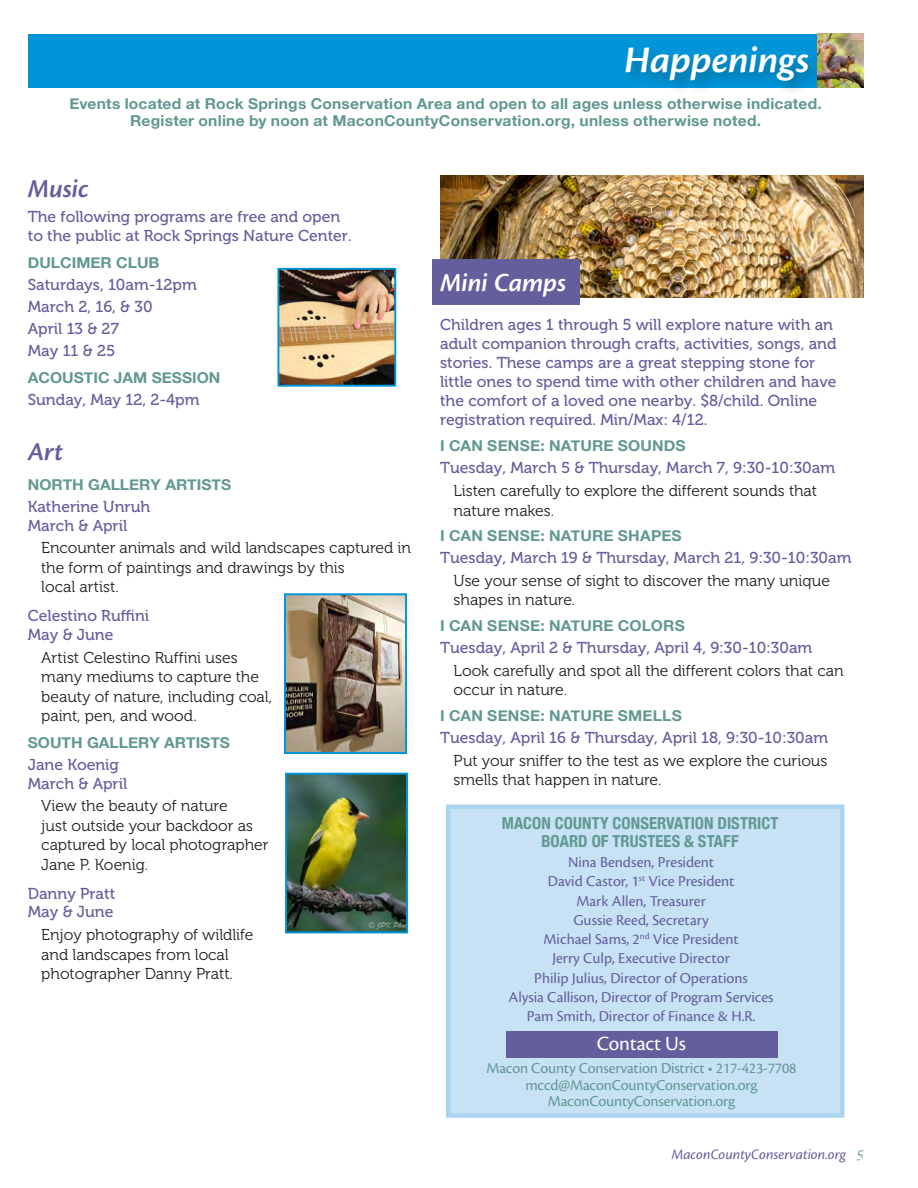
<style>
.page{position:relative;width:918px;height:1188px;background:#fff}
.page>*{position:absolute;margin:0;border:0;box-sizing:border-box;transform-origin:0 0}
.Happening_Subs{font:italic 600 39px "Cronos Pro";letter-spacing:-.005em;color:#fff;scale:1.04 1}
.Happenings_Headlines{font:italic 600 27px "Cronos Pro";letter-spacing:-.005em;color:#fff}
.Happenings_Headlines-2{font:italic 600 27px "Cronos Pro";letter-spacing:-.005em;color:#645e9d}
.Happening_Subs-2{font:21px "Cronos Pro";letter-spacing:-.01em;color:#fff}
.Heading_of_Board{font:700 condensed 16.5px/18px "Helvetica Neue";letter-spacing:.005em;color:#619891;text-align:center}
.Happenings_Date{font:15.75px/18.9px "Museo 500";color:#645e9d}
.Happenings_Body_copy{font:15.75px/19.5px "Museo 300";color:#231f20}
.Happenings_Date-2{font:15.75px "Cronos Pro";color:#645e9d}
.Body_Copy_less_space_after_para{font:15.75px/19.5px "Museo 300";letter-spacing:-.005em;color:#231f20}
.Boxed_Body_Copy{font:15.75px "Cronos Pro";letter-spacing:-.01em;color:#619891}
.Trustees_and_Staff{font:15.75px "Cronos Pro";color:#645e9d}
.Happenings_Event_Title{font:700 15px "Helvetica Neue";color:#619891;scale:1.04 1}
.Happening_Subs-3{font:700 15px/16.5px "Helvetica Neue";letter-spacing:.015em;color:#619891;text-align:center;scale:1.04 1}
.Happening_Subs-4{font:italic 15px "Cronos Pro";color:#645e9d}
.s1{font-family:"Apple Chancery";font-style:normal;color:#619891}
</style>
<div class="page">
<div style="left:28px;top:34px;width:835px;height:54px;background:#0095d9"></div>
<div style="left:623px;top:44px;width:201px;height:53px;background:#231f20;opacity:.32"></div>
<img style="left:287px;top:596px;width:117px;height:155px">
<div style="left:284px;top:593px;width:123px;height:161px;border:2px solid #0095d9"></div>
<img style="left:280px;top:271px;width:113px;height:113px">
<div style="left:277px;top:268px;width:119px;height:119px;border:2px solid #0095d9"></div>
<img style="left:288px;top:776px;width:117px;height:154px">
<div style="left:285px;top:773px;width:123px;height:160px;border:2px solid #0095d9"></div>
<div style="left:446px;top:805px;width:398px;height:313px;background:#c7e2f5;border:4px solid #aad5f1"></div>
<div style="left:506px;top:1031px;width:272px;height:26px;background:#645e9d"></div>
<img style="left:440px;top:176px;width:423px;height:121px">
<div style="left:432px;top:260px;width:147px;height:45px;background:#645e9d"></div>
<img style="left:818px;top:34px;width:45px;height:54px">
<p class="Happening_Subs" style="left:624px;top:38px;width:180px">Happenings</p>
<p class="Happening_Subs-3" style="left:70px;top:96px;width:725px">Events located at Rock Springs Conservation Area and open to all ages unless otherwise indicated.<br>Register online by noon at MaconCountyConservation.org, unless otherwise noted.</p>
<p class="Happenings_Headlines-2" style="left:28px;top:173px;width:62px">Music</p>
<p class="Happenings_Date" style="left:28px;top:208px;width:326px">The following programs are free and open to the public at Rock Springs Nature Center.</p>
<p class="Happenings_Event_Title" style="left:28px;top:251px;width:128px">DULCIMER CLUB</p>
<p class="Happenings_Date" style="left:28px;top:275px;width:171px">Saturdays, 10am-12pm</p>
<p class="Happenings_Date" style="left:28px;top:297px;width:126px">March 2, 16, &amp; 30</p>
<p class="Happenings_Date" style="left:28px;top:320px;width:93px">April 13 &amp; 27</p>
<p class="Happenings_Date" style="left:28px;top:342px;width:89px">May 11 &amp; 25</p>
<p class="Happenings_Event_Title" style="left:28px;top:366px;width:187px">ACOUSTIC JAM SESSION</p>
<p class="Happenings_Date" style="left:28px;top:390px;width:173px">Sunday, May 12, 2-4pm</p>
<p class="Happenings_Headlines-2" style="left:28px;top:436px;width:37px">Art</p>
<p class="Happenings_Event_Title" style="left:28px;top:472px;width:197px">NORTH GALLERY ARTISTS</p>
<p class="Happenings_Date" style="left:28px;top:497px;width:124px">Katherine Unruh<br>March &amp; April</p>
<p class="Happenings_Body_copy" style="left:41px;top:539px;width:371px">Encounter animals and wild landscapes captured in the form of paintings and drawings by this<br>local artist.</p>
<p class="Happenings_Date" style="left:28px;top:606px;width:123px">Celestino Ruffini<br>May &amp; June</p>
<p class="Happenings_Body_copy" style="left:41px;top:648px;width:232px">Artist Celestino Ruffini uses many mediums to capture the beauty of nature, including coal, paint, pen, and wood.</p>
<p class="Happenings_Event_Title" style="left:28px;top:731px;width:196px">SOUTH GALLERY ARTISTS</p>
<p class="Happenings_Date" style="left:28px;top:755px;width:101px">Jane Koenig<br>March &amp; April</p>
<p class="Happenings_Body_copy" style="left:41px;top:797px;width:229px">View the beauty of nature<br>just outside your backdoor as captured by local photographer<br>Jane P. Koenig.</p>
<p class="Happenings_Date" style="left:28px;top:884px;width:89px">Danny Pratt<br>May &amp; June</p>
<p class="Happenings_Body_copy" style="left:41px;top:925px;width:214px">Enjoy photography of wildlife and landscapes from local photographer Danny Pratt.</p>
<p class="Happenings_Headlines" style="left:440px;top:267px;width:128px">Mini Camps</p>
<p class="Happenings_Date" style="left:440px;top:316px;width:398px">Children ages 1 through 5 will explore nature with an adult companion through crafts, activities, songs, and stories. These camps are a great stepping stone for little ones to spend time with other children and have the comfort of a loved one nearby. $8/child. Online registration required. Min/Max: 4/12.</p>
<p class="Happenings_Event_Title" style="left:440px;top:434px;width:238px">I CAN SENSE: NATURE SOUNDS</p>
<p class="Happenings_Date" style="left:440px;top:459px;width:397px">Tuesday, March 5 &amp; Thursday, March 7, 9:30-10:30am</p>
<p class="Body_Copy_less_space_after_para" style="left:454px;top:481px;width:365px">Listen carefully to explore the different sounds that nature makes.</p>
<p class="Happenings_Event_Title" style="left:440px;top:524px;width:234px">I CAN SENSE: NATURE SHAPES</p>
<p class="Happenings_Date" style="left:440px;top:549px;width:413px">Tuesday, March 19 &amp; Thursday, March 21, 9:30-10:30am</p>
<p class="Body_Copy_less_space_after_para" style="left:454px;top:571px;width:378px">Use your sense of sight to discover the many unique shapes in nature.</p>
<p class="Happenings_Event_Title" style="left:440px;top:614px;width:237px">I CAN SENSE: NATURE COLORS</p>
<p class="Happenings_Date" style="left:440px;top:638px;width:374px">Tuesday, April 2 &amp; Thursday, April 4, 9:30-10:30am</p>
<p class="Body_Copy_less_space_after_para" style="left:454px;top:661px;width:392px">Look carefully and spot all the different colors that can occur in nature.</p>
<p class="Happenings_Event_Title" style="left:440px;top:704px;width:234px">I CAN SENSE: NATURE SMELLS</p>
<p class="Happenings_Date" style="left:440px;top:728px;width:390px">Tuesday, April 16 &amp; Thursday, April 18, 9:30-10:30am</p>
<p class="Happenings_Body_copy" style="left:454px;top:751px;width:375px">Put your sniffer to the test as we explore the curious smells that happen in nature.</p>
<p class="Heading_of_Board" style="left:502px;top:813px;width:278px">MACON COUNTY CONSERVATION DISTRICT<br>BOARD OF TRUSTEES &amp; STAFF</p>
<p class="Trustees_and_Staff" style="left:568px;top:853px;width:147px">Nina Bendsen, President</p>
<p class="Happenings_Date-2" style="left:548px;top:872px;width:188px">David Castor, 1<sup>st</sup> Vice President</p>
<p class="Trustees_and_Staff" style="left:576px;top:892px;width:131px">Mark Allen, Treasurer</p>
<p class="Trustees_and_Staff" style="left:573px;top:911px;width:137px">Gussie Reed, Secretary</p>
<p class="Happenings_Date-2" style="left:543px;top:930px;width:197px">Michael Sams, 2<sup>nd</sup> Vice President</p>
<p class="Happenings_Date-2" style="left:552px;top:949px;width:179px">Jerry Culp, Executive Director</p>
<p class="Happenings_Date-2" style="left:534px;top:969px;width:215px">Philip Julius, Director of Operations</p>
<p class="Happenings_Date-2" style="left:509px;top:988px;width:267px">Alysia Callison, Director of Program Services</p>
<p class="Happenings_Date-2" style="left:527px;top:1007px;width:230px">Pam Smith, Director of Finance &amp; H.R.</p>
<p class="Happening_Subs-2" style="left:597px;top:1032px;width:91px">Contact Us</p>
<p class="Boxed_Body_Copy" style="left:486px;top:1059px;width:312px">Macon County Conservation District • 217-423-7708</p>
<p class="Boxed_Body_Copy" style="left:525px;top:1076px;width:234px">mccd@MaconCountyConservation.org</p>
<p class="Boxed_Body_Copy" style="left:548px;top:1092px;width:189px">MaconCountyConservation.org</p>
<p class="Happening_Subs-4" style="left:671px;top:1146px;width:194px">MaconCountyConservation.org <span class="s1">5</span></p>
</div>
